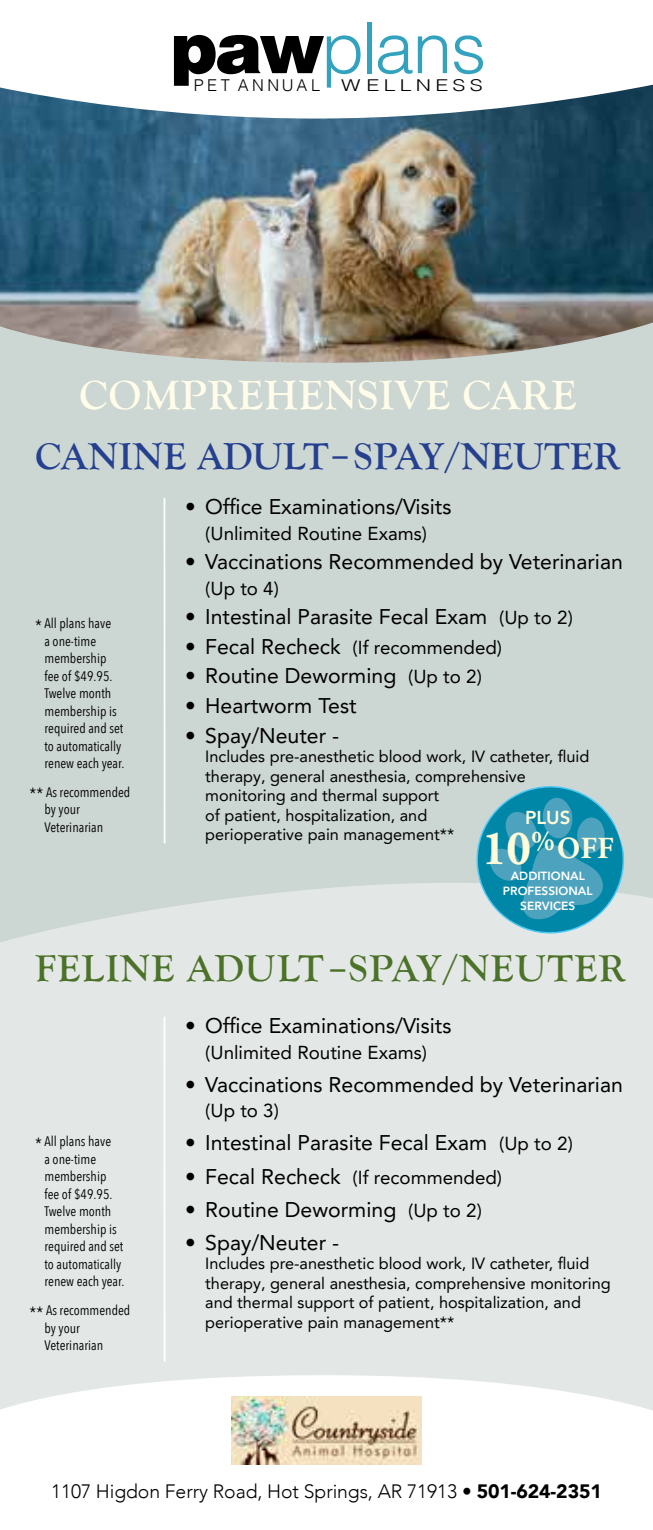
<style>
.page{position:relative;width:653px;height:1530px;background:#fff}
.page>*{position:absolute;margin:0;border:0;box-sizing:border-box;transform-origin:0 0}
.t1{font:300 71px "Helvetica";letter-spacing:-.03em;color:#33a2bf}
.t2{font:700 42.5px "Goudy Old Style T";letter-spacing:.02em;color:#fffde9}
.t3{font:700 38.75px "Goudy Old Style T";color:#25408f}
.t4{font:700 38.75px "Goudy Old Style T";letter-spacing:.04em;color:#4c7229}
.t5{font:700 30.5px "Adobe Garamond Pro";color:#fffcd9;scale:.96 1}
.t6{font:21.25px "Avenir LT Pro";color:#000}
.t7{font:300 19.5px "Avenir";letter-spacing:-.005em;color:#000}
.t8{font:18.75px "Avenir LT Pro";color:#000}
.t9{font:800 18.75px "Avenir LT Pro";color:#fffcd9}
.t10{font:16.25px/19.5px "Avenir LT Pro";color:#000}
.t11{font:300 16.25px "Helvetica";letter-spacing:.22em;color:#000}
.t12{font:300 16.25px "Helvetica";letter-spacing:.2em;color:#000;scale:1.34 1}
.t13{font:13.75px/17.5px "Avenir Next Condensed";color:#000}
.t14{font:800 12px/15.2px "Avenir LT Pro";color:#fff;text-align:center}
.s1{font-family:"Helvetica LT Std";font-weight:900;color:#000}
.s2{font-size:16.25px}
.s3{font-size:18.75px}
.s4{font-size:21.25px}
.s5{font-size:49.25px}
.s6{font-weight:900}
</style>
<div class="page">
<div style="left:0;top:364px;width:652px;height:516px;background:#ccd6d2"></div>
<svg style="left:0;top:880px;width:652px;height:585px;background:#e5e9e8"></svg>
<hr style="left:163px;top:1017px;width:2px;height:345px;background:#fff">
<img style="left:231px;top:1397px;width:190px;height:67px">
<hr style="left:163px;top:498px;width:2px;height:346px;background:#fff">
<svg style="left:466px;top:776px;width:166px;height:168px;background:#68b1c2"></svg>
<img style="left:0;top:85px;width:652px;height:279px">
<h1 class="t1" style="left:171px;top:-12px;width:317px"><span class="s1">paw</span>plans</h1>
<p class="t11" style="left:194px;top:71px;width:128px">PET ANNUAL</p>
<p class="t12" style="left:341px;top:71px;width:107px">WELLNESS</p>
<h2 class="t2" style="left:79px;top:371px;width:498px">COMPREHENSIVE CARE</h2>
<h3 class="t3" style="left:35px;top:434px;width:586px">CANINE ADULT–SPAY/NEUTER</h3>
<p class="t13" style="left:44px;top:614px;width:81px;text-indent:-9px"><span class="s2">*</span> All plans have<br>a one-time membership fee of $49.95.<br>Twelve month membership is required and set to automatically renew each year.</p>
<p class="t13" style="left:44px;top:783px;width:87px;text-indent:-15px"><span class="s2">**</span> As recommended by your<br>Veterinarian</p>
<h3 class="t6" style="left:185px;top:494px;width:268px">• Office Examinations/Visits</h3>
<p class="t8" style="left:205px;top:522px;width:223px">(Unlimited Routine Exams)</p>
<h3 class="t6" style="left:185px;top:549px;width:439px">• Vaccinations Recommended by Veterinarian</h3>
<p class="t8" style="left:205px;top:577px;width:75px">(Up to 4)</p>
<h3 class="t6" style="left:185px;top:604px;width:389px">• Intestinal Parasite Fecal Exam <span class="s3">(Up to 2)</span></h3>
<p class="t8" style="left:185px;top:636px;width:318px"><span class="s4">• Fecal Recheck</span> (If recommended)</p>
<h3 class="t6" style="left:185px;top:663px;width:298px">• Routine Deworming <span class="s3">(Up to 2)</span></h3>
<h3 class="t6" style="left:185px;top:693px;width:173px">• Heartworm Test</h3>
<h3 class="t6" style="left:185px;top:722px;width:155px">• Spay/Neuter -</h3>
<p class="t10" style="left:205px;top:747px;width:385px">Includes pre-anesthetic blood work, IV catheter, fluid therapy, general anesthesia, comprehensive monitoring and thermal support<br>of patient, hospitalization, and<br>perioperative pain management**</p>
<p class="t9" style="left:525px;top:806px;width:47px">PLUS</p>
<h3 class="t5" style="left:482px;top:830px;width:138px"><span class="s5">10</span><sup>%</sup>OFF</h3>
<p class="t14" style="left:503px;top:868px;width:91px">ADDITIONAL<br>PROFESSIONAL<br>SERVICES</p>
<h3 class="t4" style="left:35px;top:947px;width:592px">FELINE ADULT–SPAY/NEUTER</h3>
<p class="t13" style="left:44px;top:1132px;width:81px;text-indent:-9px"><span class="s2">*</span> All plans have<br>a one-time membership fee of $49.95.<br>Twelve month membership is required and set to automatically renew each year.</p>
<p class="t13" style="left:44px;top:1301px;width:87px;text-indent:-15px"><span class="s2">**</span> As recommended by your<br>Veterinarian</p>
<h3 class="t6" style="left:185px;top:1013px;width:268px">• Office Examinations/Visits</h3>
<p class="t8" style="left:205px;top:1041px;width:223px">(Unlimited Routine Exams)</p>
<h3 class="t6" style="left:185px;top:1071px;width:439px">• Vaccinations Recommended by Veterinarian</h3>
<p class="t8" style="left:205px;top:1099px;width:75px">(Up to 3)</p>
<h3 class="t6" style="left:185px;top:1130px;width:389px">• Intestinal Parasite Fecal Exam <span class="s3">(Up to 2)</span></h3>
<p class="t8" style="left:185px;top:1166px;width:318px"><span class="s4">• Fecal Recheck</span> (If recommended)</p>
<h3 class="t6" style="left:185px;top:1196px;width:298px">• Routine Deworming <span class="s3">(Up to 2)</span></h3>
<h3 class="t6" style="left:185px;top:1229px;width:155px">• Spay/Neuter -</h3>
<p class="t10" style="left:205px;top:1254px;width:407px">Includes pre-anesthetic blood work, IV catheter, fluid therapy, general anesthesia, comprehensive monitoring and thermal support of patient, hospitalization, and perioperative pain management**</p>
<p class="t7" style="left:51px;top:1480px;width:552px">1107 Higdon Ferry Road, Hot Springs, AR 71913 • <span class="s6">501-624-2351</span></p>
</div>
